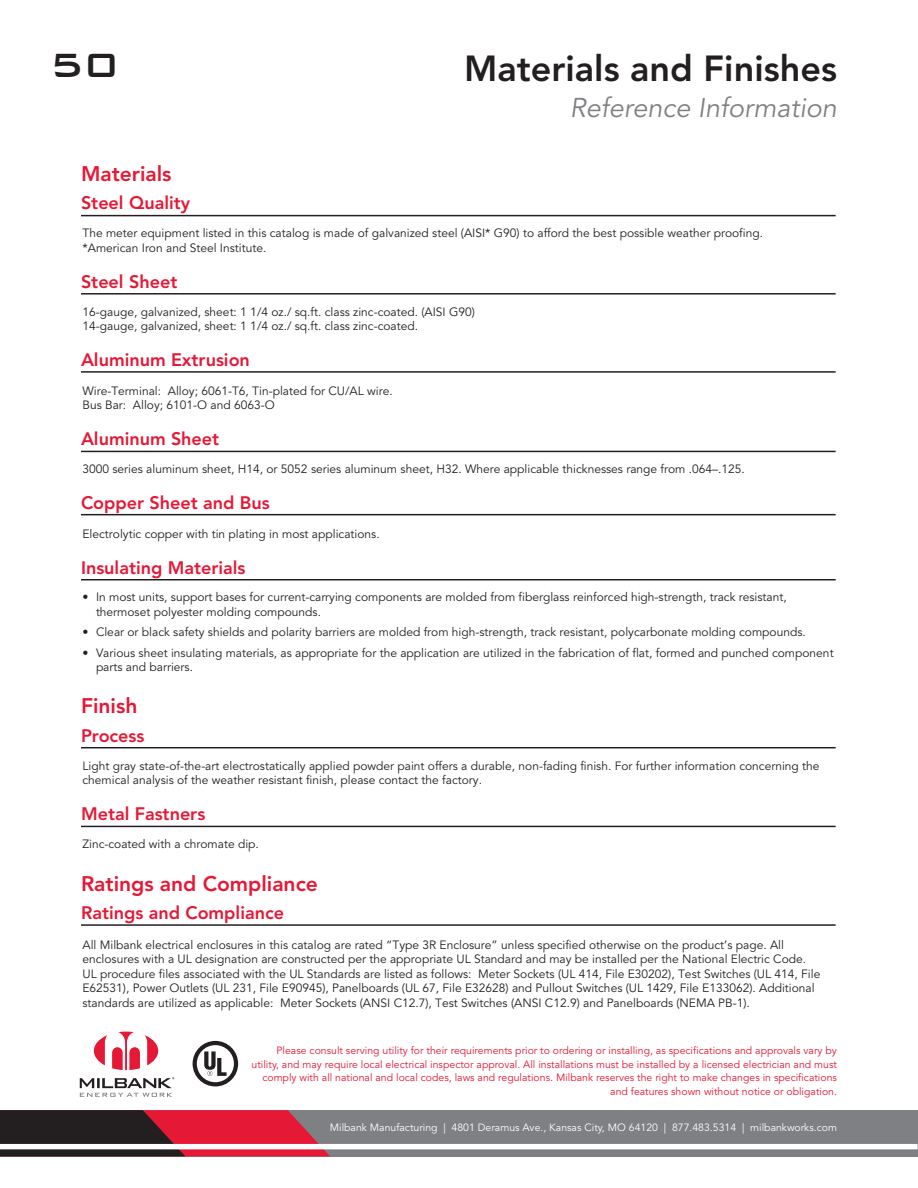
<style>
.page{position:relative;width:918px;height:1188px;background:#fff}
.page>*{position:absolute;margin:0;border:0;box-sizing:border-box;transform-origin:0 0}
.t1{font:700 45px "AG Bank Gothic Pln";color:#231f20}
.t2{font:800 36px "Avenir LT Std";color:#231f20}
.t3{font:italic 27px "Avenir LT Std";color:#7e8083}
.t4{font:800 21px "Avenir LT Std";color:#e51836}
.t5{font:800 18px "Avenir LT Std";color:#e51836}
.t6{font:12px/14.4px "Avenir LT Std";color:#231f20}
.t7{font:10.5px/13.5px "Avenir LT Std";color:#e51836;text-align:right}
.t8{font:10.5px "Avenir LT Std";color:#fff}
</style>
<div class="page">
<div style="left:0;top:1110px;width:918px;height:46px;background:#7e8083"></div>
<svg style="left:0;top:1110px;width:330px;height:46px"></svg>
<div style="left:0;top:1144px;width:918px;height:6px;background:#fff"></div>
<svg style="left:193px;top:1041px;width:45px;height:45px"></svg>
<svg style="left:94px;top:1032px;width:64px;height:38px"></svg>
<svg style="left:80px;top:1077px;width:94px;height:20px"></svg>
<hr style="left:81px;top:215px;width:755px;height:1px;background:#231f20">
<hr style="left:81px;top:293px;width:755px;height:2px;background:#231f20">
<hr style="left:81px;top:371px;width:755px;height:2px;background:#231f20">
<hr style="left:81px;top:451px;width:755px;height:1px;background:#231f20">
<hr style="left:81px;top:514px;width:755px;height:1px;background:#231f20">
<hr style="left:81px;top:579px;width:755px;height:1px;background:#231f20">
<hr style="left:81px;top:747px;width:755px;height:1px;background:#231f20">
<hr style="left:81px;top:826px;width:755px;height:1px;background:#231f20">
<hr style="left:81px;top:924px;width:755px;height:2px;background:#231f20">
<h1 class="t1" style="left:49px;top:43px;width:71px">50</h1>
<h3 class="t4" style="left:81px;top:161px;width:92px">Materials</h3>
<h3 class="t5" style="left:81px;top:193px;width:111px">Steel Quality</h3>
<h2 class="t2" style="left:464px;top:48px;width:374px">Materials and Finishes</h2>
<h3 class="t3" style="left:570px;top:93px;width:269px">Reference Information</h3>
<p class="t6" style="left:82px;top:226px;width:682px">The meter equipment listed in this catalog is made of galvanized steel (AISI* G90) to afford the best possible weather proofing. *American Iron and Steel Institute.</p>
<h3 class="t5" style="left:81px;top:271px;width:98px">Steel Sheet</h3>
<p class="t6" style="left:82px;top:305px;width:394px">16-gauge, galvanized, sheet: 1 1/4 oz./ sq.ft. class zinc-coated. (AISI G90)<br>14-gauge, galvanized, sheet: 1 1/4 oz./ sq.ft. class zinc-coated.</p>
<h3 class="t5" style="left:81px;top:349px;width:170px">Aluminum Extrusion</h3>
<p class="t6" style="left:82px;top:384px;width:312px">Wire-Terminal: Alloy; 6061-T6, Tin-plated for CU/AL wire.<br>Bus Bar: Alloy; 6101-O and 6063-O</p>
<h3 class="t5" style="left:81px;top:428px;width:140px">Aluminum Sheet</h3>
<p class="t6" style="left:82px;top:462px;width:664px">3000 series aluminum sheet, H14, or 5052 series aluminum sheet, H32. Where applicable thicknesses range from .064–.125.</p>
<h3 class="t5" style="left:81px;top:492px;width:190px">Copper Sheet and Bus</h3>
<p class="t6" style="left:82px;top:527px;width:299px">Electrolytic copper with tin plating in most applications.</p>
<h3 class="t5" style="left:81px;top:557px;width:166px">Insulating Materials</h3>
<p class="t6" style="left:96px;top:590px;width:692px;text-indent:-14px">• In most units, support bases for current-carrying components are molded from fiberglass reinforced high-strength, track resistant, thermoset polyester molding compounds.</p>
<p class="t6" style="left:82px;top:625px;width:725px">• Clear or black safety shields and polarity barriers are molded from high-strength, track resistant, polycarbonate molding compounds.</p>
<p class="t6" style="left:96px;top:646px;width:739px;text-indent:-14px">• Various sheet insulating materials, as appropriate for the application are utilized in the fabrication of flat, formed and punched component parts and barriers.</p>
<h3 class="t4" style="left:81px;top:693px;width:58px">Finish</h3>
<h3 class="t5" style="left:81px;top:725px;width:65px">Process</h3>
<p class="t6" style="left:82px;top:759px;width:739px">Light gray state-of-the-art electrostatically applied powder paint offers a durable, non-fading finish. For further information concerning the chemical analysis of the weather resistant finish, please contact the factory.</p>
<h3 class="t5" style="left:81px;top:803px;width:126px">Metal Fastners</h3>
<p class="t6" style="left:82px;top:837px;width:178px">Zinc-coated with a chromate dip.</p>
<h3 class="t4" style="left:81px;top:871px;width:238px">Ratings and Compliance</h3>
<h3 class="t5" style="left:81px;top:902px;width:205px">Ratings and Compliance</h3>
<p class="t6" style="left:82px;top:938px;width:739px">All Milbank electrical enclosures in this catalog are rated “Type 3R Enclosure” unless specified otherwise on the product’s page. All enclosures with a UL designation are constructed per the appropriate UL Standard and may be installed per the National Electric Code.<br>UL procedure files associated with the UL Standards are listed as follows: Meter Sockets (UL 414, File E30202), Test Switches (UL 414, File E62531), Power Outlets (UL 231, File E90945), Panelboards (UL 67, File E32628) and Pullout Switches (UL 1429, File E133062). Additional standards are utilized as applicable: Meter Sockets (ANSI C12.7), Test Switches (ANSI C12.9) and Panelboards (NEMA PB-1).</p>
<p class="t7" style="left:252px;top:1044px;width:587px">Please consult serving utility for their requirements prior to ordering or installing, as specifications and approvals vary by utility, and may require local electrical inspector approval. All installations must be installed by a licensed electrician and must comply with all national and local codes, laws and regulations. Milbank reserves the right to make changes in specifications and features shown without notice or obligation.</p>
<p class="t8" style="left:330px;top:1122px;width:509px">Milbank Manufacturing | 4801 Deramus Ave., Kansas City, MO 64120 | 877.483.5314 | milbankworks.com</p>
</div>
